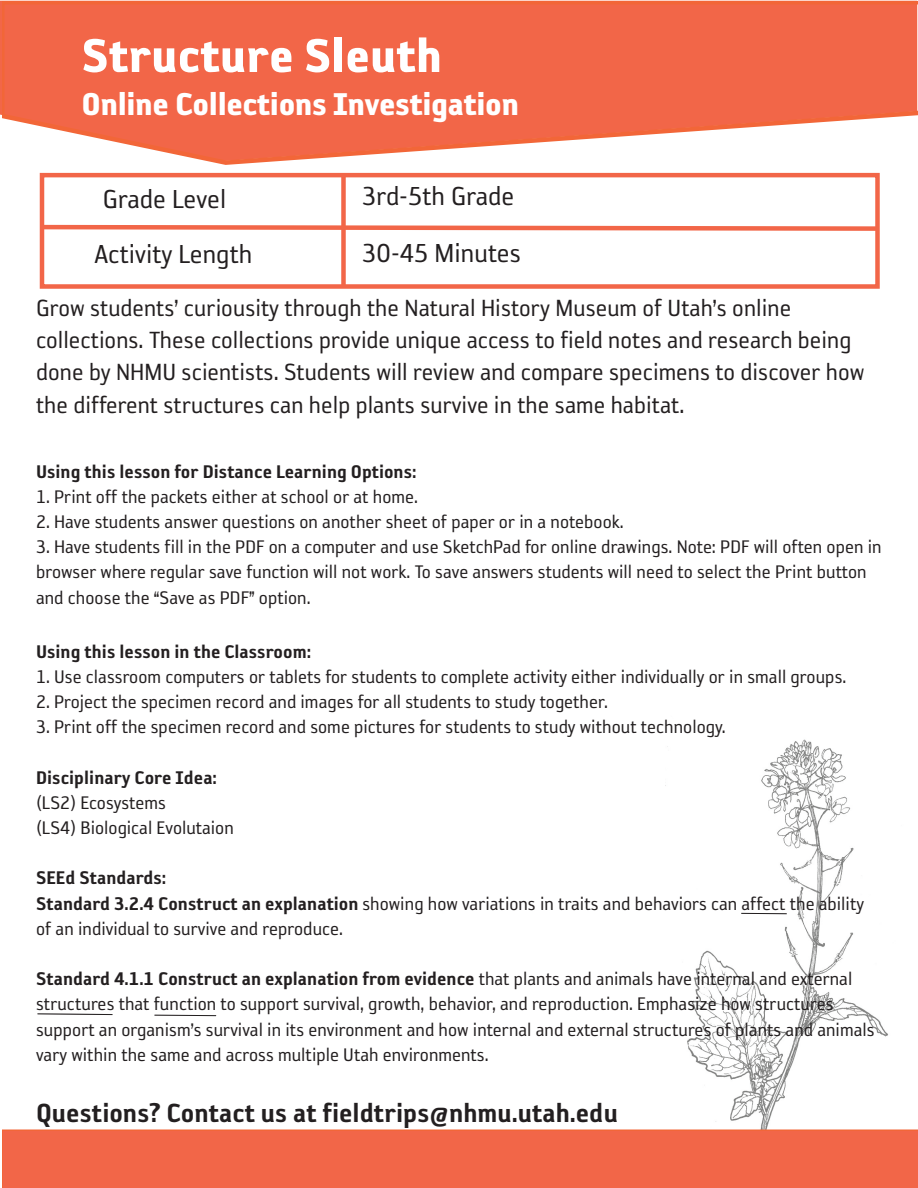
<style>
.page{position:relative;width:918px;height:1188px;background:#fff}
.page>*{position:absolute;margin:0;border:0;box-sizing:border-box;transform-origin:0 0}
.t1{font:54px "Reykjavik One OT D Gauge";color:#fff}
.t2{font:36px "Reykjavik One OT D Gauge";letter-spacing:-.01em;color:#fff}
.t3{font:30px/56.7px "Reykjavik One OT A Gauge";color:#231f20}
.t4{font:30px "Reykjavik One OT C Gauge";color:#231f20}
.t5{font:27px/32.4px "Reykjavik One OT A Gauge";color:#231f20}
.t6{font:21px/25.2px "Reykjavik One OT A Gauge";color:#231f20}
.t7{font:21px "Reykjavik One OT C Gauge";color:#231f20}
.s1{font-family:"Reykjavik One OT C Gauge"}
.s2{font-family:"Reykjavik One OT A Gauge"}
</style>
<div class="page">
<img style="left:666px;top:739px;width:238px;height:391px">
<svg style="left:2px;top:2px;width:916px;height:163px;background:#f37d62"></svg>
<div style="left:2px;top:1130px;width:916px;height:58px;background:#f26648"></div>
<div style="left:40px;top:173px;width:840px;height:116px;border:4px solid #f26648"></div>
<svg style="left:39px;top:223px;width:841px;height:10px"></svg>
<div style="left:341px;top:175px;width:5px;height:112px;background:#f26648"></div>
<hr style="left:741px;top:913px;width:46px;height:1px;background:#231f20">
<svg style="left:37px;top:1013px;width:76px;height:2px"></svg>
<svg style="left:154px;top:1014px;width:63px;height:2px"></svg>
<h1 class="t1" style="left:81px;top:27px;width:362px">Structure Sleuth</h1>
<h2 class="t2" style="left:81px;top:85px;width:439px">Online Collections Investigation</h2>
<h3 class="t3" style="left:103px;top:171px;width:125px">Grade Level</h3>
<h3 class="t3" style="left:362px;top:168px;width:160px">3rd-5th Grade<br>30-45 Minutes</h3>
<h3 class="t3" style="left:94px;top:226px;width:159px">Activity Length</h3>
<p class="t5" style="left:36px;top:291px;width:830px">Grow students’ curiousity through the Natural History Museum of Utah’s online collections. These collections provide unique access to field notes and research being done by NHMU scientists. Students will review and compare specimens to discover how the different structures can help plants survive in the same habitat.</p>
<p class="t7" style="left:36px;top:460px;width:382px">Using this lesson for Distance Learning Options:</p>
<p class="t6" style="left:36px;top:484px;width:384px">1. Print off the packets either at school or at home.</p>
<p class="t6" style="left:36px;top:509px;width:589px">2. Have students answer questions on another sheet of paper or in a notebook.</p>
<p class="t6" style="left:36px;top:534px;width:847px">3. Have students fill in the PDF on a computer and use SketchPad for online drawings. Note: PDF will often open in browser where regular save function will not work. To save answers students will need to select the Print button and choose the “Save as PDF” option.</p>
<p class="t7" style="left:36px;top:640px;width:277px">Using this lesson in the Classroom:</p>
<p class="t6" style="left:36px;top:664px;width:812px">1. Use classroom computers or tablets for students to complete activity either individually or in small groups.</p>
<p class="t6" style="left:36px;top:689px;width:573px">2. Project the specimen record and images for all students to study together.</p>
<p class="t6" style="left:36px;top:714px;width:691px">3. Print off the specimen record and some pictures for students to study without technology.</p>
<p class="t7" style="left:36px;top:766px;width:183px">Disciplinary Core Idea:</p>
<p class="t6" style="left:36px;top:790px;width:199px">(LS2) Ecosystems<br>(LS4) Biological Evolutaion</p>
<p class="t7" style="left:36px;top:867px;width:132px">SEEd Standards:</p>
<p class="t6" style="left:36px;top:891px;width:830px"><span class="s1">Standard 3.2.4 Construct an explanation</span> showing how variations in traits and behaviors can affect the ability of an individual to survive and reproduce.</p>
<p class="t7" style="left:36px;top:968px;width:818px">Standard 4.1.1 Construct an explanation from evidence <span class="s2">that plants and animals have internal and external</span></p>
<p class="t6" style="left:36px;top:992px;width:840px">structures that function to support survival, growth, behavior, and reproduction. Emphasize how structures support an organism’s survival in its environment and how internal and external structures of plants and animals vary within the same and across multiple Utah environments.</p>
<h3 class="t4" style="left:36px;top:1097px;width:583px">Questions? Contact us at fieldtrips@nhmu.utah.edu</h3>
</div>
